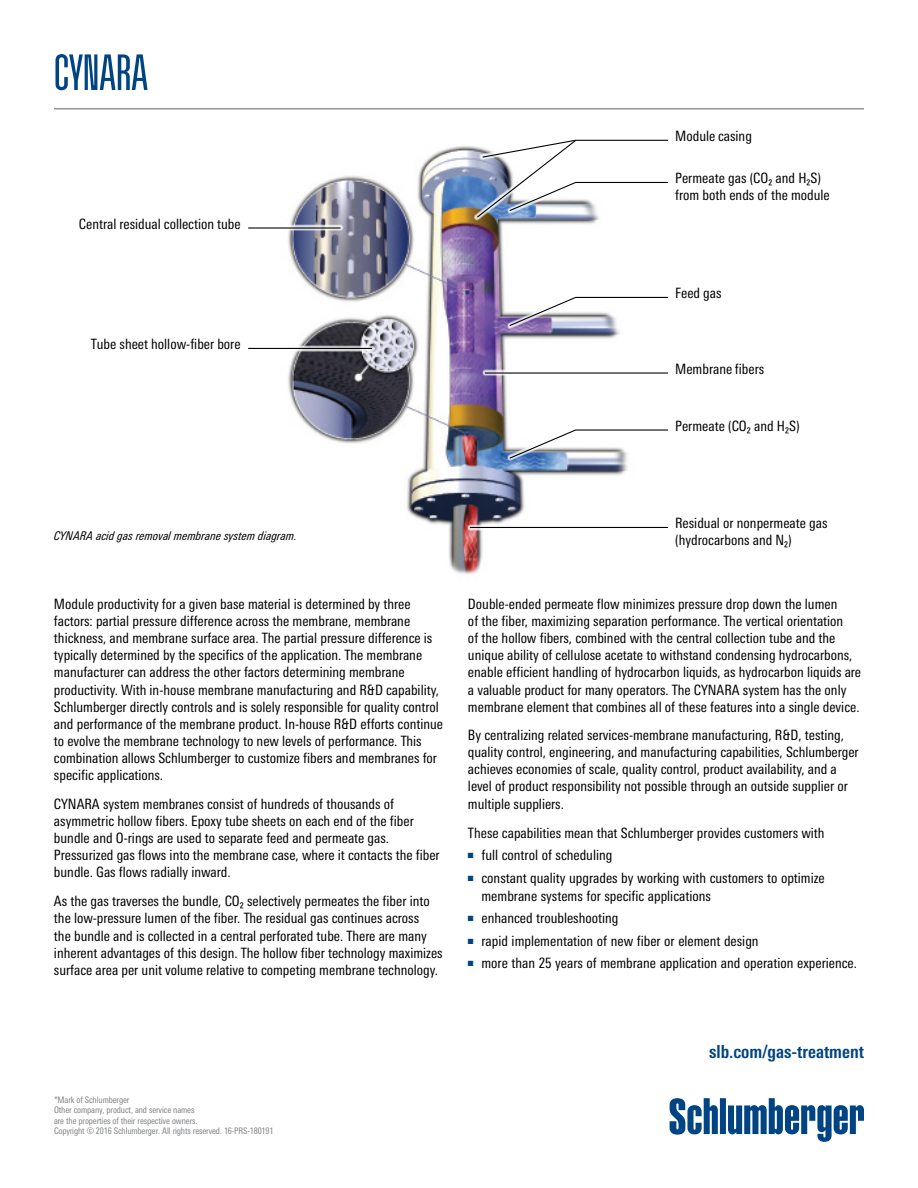
<style>
.page{position:relative;width:918px;height:1188px;background:#fff}
.page>*{position:absolute;margin:0;border:0;box-sizing:border-box;transform-origin:0 0}
.t1{font:300 49.95px "Schlumberger Con";letter-spacing:-.025em;color:#004483}
.t2{font:700 condensed 18px "Univers Next Pro";color:#004483}
.t3{font:condensed 14.25px/17.1px "Univers Next Pro";color:#000}
.t4{font:italic condensed 12px "Univers Next Pro";color:#000}
.t5{font:condensed 9px/10.5px "Univers Next Pro";letter-spacing:-.015em;color:#808285}
</style>
<div class="page">
<svg style="left:670px;top:1098px;width:194px;height:44px"></svg>
<hr style="left:54px;top:108px;width:810px;height:2px;background:#939598">
<img style="left:288px;top:145px;width:340px;height:430px">
<div style="left:474px;top:137px;width:197px;height:84px;background:#fff;opacity:.8"></div>
<svg style="left:476px;top:139px;width:193px;height:80px"></svg>
<div style="left:507px;top:294px;width:164px;height:35px;background:#fff;opacity:.8"></div>
<svg style="left:508px;top:296px;width:161px;height:31px"></svg>
<div style="left:245px;top:225px;width:98px;height:7px;background:#fff;opacity:.8"></div>
<hr style="left:248px;top:227px;width:93px;height:2px;background:#000">
<div style="left:245px;top:345px;width:130px;height:7px;background:#fff;opacity:.8"></div>
<hr style="left:248px;top:348px;width:124px;height:1px;background:#000">
<div style="left:507px;top:427px;width:164px;height:35px;background:#fff;opacity:.8"></div>
<svg style="left:508px;top:429px;width:161px;height:31px"></svg>
<div style="left:482px;top:370px;width:189px;height:7px;background:#fff"></div>
<hr style="left:485px;top:372px;width:183px;height:2px;background:#000">
<div style="left:467px;top:524px;width:204px;height:7px;background:#fff;opacity:.8"></div>
<hr style="left:470px;top:527px;width:198px;height:1px;background:#000">
<h1 class="t1" style="left:54px;top:48px;width:97px">CYNARA</h1>
<p class="t3" style="left:79px;top:215px;width:163px">Central residual collection tube</p>
<p class="t3" style="left:91px;top:336px;width:151px">Tube sheet hollow-fiber bore</p>
<p class="t3" style="left:675px;top:127px;width:78px">Module casing</p>
<p class="t3" style="left:675px;top:170px;width:156px;line-height:16.5px">Permeate gas (CO2 and H2S) from both ends of the module</p>
<p class="t3" style="left:675px;top:284px;width:48px">Feed gas</p>
<p class="t3" style="left:675px;top:360px;width:91px">Membrane fibers</p>
<p class="t3" style="left:675px;top:417px;width:126px">Permeate (CO2 and H2S)</p>
<p class="t4" style="left:54px;top:529px;width:245px">CYNARA acid gas removal membrane system diagram.</p>
<p class="t3" style="left:54px;top:595px;width:391px">Module productivity for a given base material is determined by three factors: partial pressure difference across the membrane, membrane thickness, and membrane surface area. The partial pressure difference is typically determined by the specifics of the application. The membrane manufacturer can address the other factors determining membrane productivity. With in-house membrane manufacturing and R&amp;D capability, Schlumberger directly controls and is solely responsible for quality control and performance of the membrane product. In-house R&amp;D efforts continue to evolve the membrane technology to new levels of performance. This combination allows Schlumberger to customize fibers and membranes for specific applications.</p>
<p class="t3" style="left:54px;top:795px;width:387px">CYNARA system membranes consist of hundreds of thousands of asymmetric hollow fibers. Epoxy tube sheets on each end of the fiber bundle and O-rings are used to separate feed and permeate gas.<br>Pressurized gas flows into the membrane case, where it contacts the fiber bundle. Gas flows radially inward.</p>
<p class="t3" style="left:54px;top:893px;width:390px">As the gas traverses the bundle, CO2 selectively permeates the fiber into the low-pressure lumen of the fiber. The residual gas continues across<br>the bundle and is collected in a central perforated tube. There are many inherent advantages of this design. The hollow fiber technology maximizes surface area per unit volume relative to competing membrane technology.</p>
<p class="t3" style="left:675px;top:515px;width:154px;line-height:16.5px">Residual or nonpermeate gas (hydrocarbons and N2)</p>
<p class="t3" style="left:468px;top:595px;width:395px">Double-ended permeate flow minimizes pressure drop down the lumen<br>of the fiber, maximizing separation performance. The vertical orientation<br>of the hollow fibers, combined with the central collection tube and the unique ability of cellulose acetate to withstand condensing hydrocarbons, enable efficient handling of hydrocarbon liquids, as hydrocarbon liquids are a valuable product for many operators. The CYNARA system has the only membrane element that combines all of these features into a single device.</p>
<p class="t3" style="left:468px;top:726px;width:392px">By centralizing related services-membrane manufacturing, R&amp;D, testing, quality control, engineering, and manufacturing capabilities, Schlumberger achieves economies of scale, quality control, product availability, and a level of product responsibility not possible through an outside supplier or multiple suppliers.</p>
<p class="t3" style="left:468px;top:824px;width:358px">These capabilities mean that Schlumberger provides customers with</p>
<p class="t3" style="left:468px;top:847px;width:146px"><sup>■</sup> full control of scheduling</p>
<p class="t3" style="left:482px;top:869px;width:345px;line-height:18px;text-indent:-14px"><sup>■</sup> constant quality upgrades by working with customers to optimize membrane systems for specific applications</p>
<p class="t3" style="left:468px;top:910px;width:152px"><sup>■</sup> enhanced troubleshooting</p>
<p class="t3" style="left:468px;top:932px;width:292px"><sup>■</sup> rapid implementation of new fiber or element design</p>
<p class="t3" style="left:468px;top:955px;width:390px"><sup>■</sup> more than 25 years of membrane application and operation experience.</p>
<p class="t5" style="left:54px;top:1094px;width:221px">*Mark of Schlumberger<br>Other company, product, and service names<br>are the properties of their respective owners.<br>Copyright © 2016 Schlumberger. All rights reserved. 16-PRS-180191</p>
<p class="t2" style="left:709px;top:1041px;width:156px">slb.com/gas-treatment</p>
</div>
